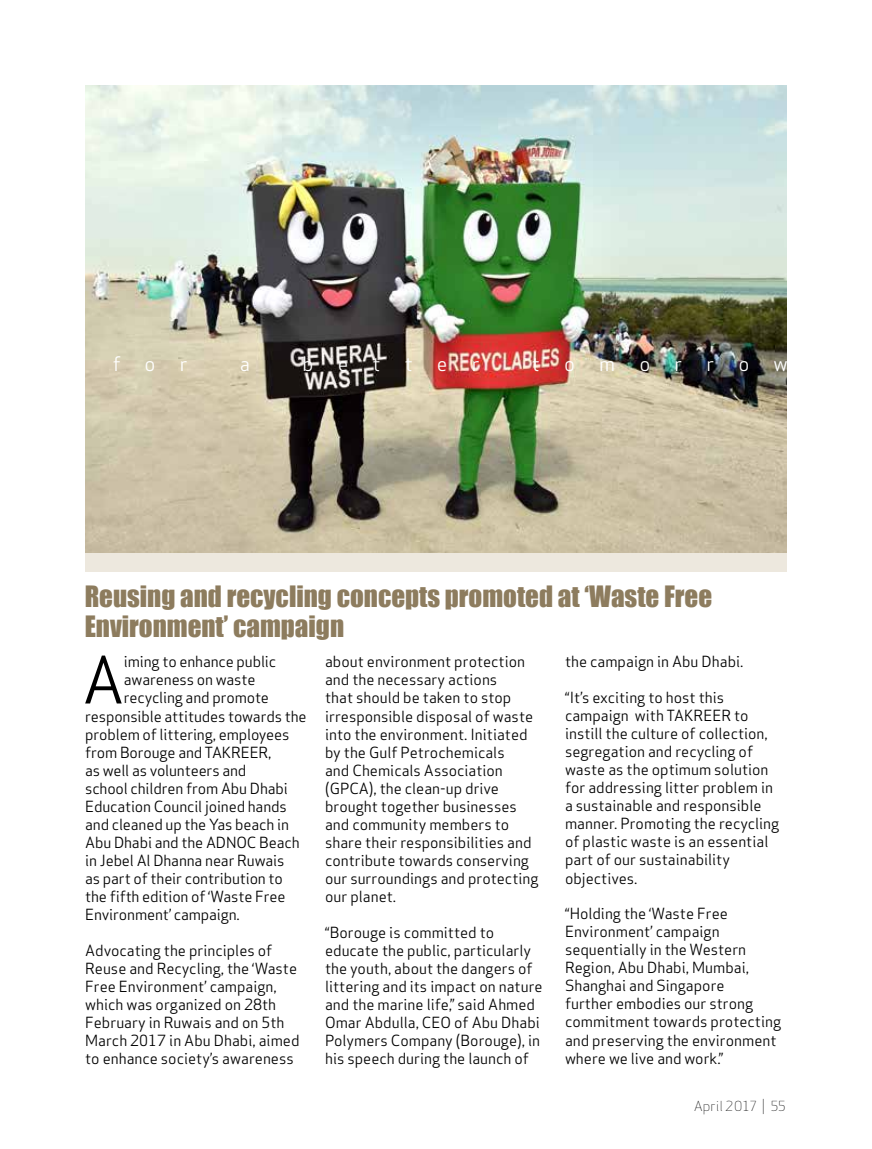
<style>
.page{position:relative;width:872px;height:1149px;background:#fff}
.page>*{position:absolute;margin:0;border:0;box-sizing:border-box;transform-origin:0 0}
.t1{font:63px "Apex Sans";color:#000}
.t2{font:27px/30px "Impact";color:#8d7c5e}
.t3{font:19.5px "Apex New";color:#fff}
.t4{font:15px/18px "Apex Sans";color:#000}
.t5{font:300 13.5px "Apex Sans";color:#000}
.s1{font-size:14.85px}
</style>
<div class="page">
<div style="left:85px;top:552px;width:702px;height:19px;background:#ede8de"></div>
<img style="left:85px;top:85px;width:702px;height:467px">
<h3 class="t3" style="left:113px;top:351px;width:9px">f</h3>
<h3 class="t3" style="left:145px;top:351px;width:12px">o</h3>
<h3 class="t3" style="left:180px;top:351px;width:9px">r</h3>
<h3 class="t3" style="left:240px;top:351px;width:11px">a</h3>
<h3 class="t3" style="left:303px;top:351px;width:12px">b</h3>
<h3 class="t3" style="left:338px;top:351px;width:11px">e</h3>
<h3 class="t3" style="left:373px;top:351px;width:9px">t</h3>
<h3 class="t3" style="left:405px;top:351px;width:9px">t</h3>
<h3 class="t3" style="left:437px;top:351px;width:11px">e</h3>
<h3 class="t3" style="left:472px;top:351px;width:9px">r</h3>
<h3 class="t3" style="left:532px;top:351px;width:9px">t</h3>
<h3 class="t3" style="left:564px;top:351px;width:12px">o</h3>
<h3 class="t3" style="left:599px;top:351px;width:17px">m</h3>
<h3 class="t3" style="left:639px;top:351px;width:12px">o</h3>
<h3 class="t3" style="left:675px;top:351px;width:9px">r</h3>
<h3 class="t3" style="left:707px;top:351px;width:9px">r</h3>
<h3 class="t3" style="left:739px;top:351px;width:12px">o</h3>
<h3 class="t3" style="left:774px;top:351px;width:15px">w</h3>
<h2 class="t2" style="left:85px;top:580px;width:629px">Reusing and recycling concepts promoted at ‘Waste Free<br>Environment’ campaign</h2>
<h1 class="t1" style="left:82px;top:628px;width:44px">A</h1>
<p class="t4" style="left:124px;top:651px;width:154px">iming to enhance public</p>
<p class="t4" style="left:124px;top:669px;width:133px">awareness on waste</p>
<p class="t4" style="left:124px;top:687px;width:147px">recycling and promote</p>
<p class="t4" style="left:85px;top:705px;width:223px">responsible attitudes towards the</p>
<p class="t4" style="left:85px;top:723px;width:206px">problem of littering, employees</p>
<p class="t4" style="left:85px;top:741px;width:188px">from Borouge and TAKREER,</p>
<p class="t4" style="left:85px;top:759px;width:163px">as well as volunteers and</p>
<p class="t4" style="left:85px;top:777px;width:204px">school children from Abu Dhabi</p>
<p class="t4" style="left:85px;top:795px;width:203px">Education Council joined hands</p>
<p class="t4" style="left:85px;top:813px;width:205px">and cleaned up the Yas beach in</p>
<p class="t4" style="left:85px;top:831px;width:216px">Abu Dhabi and the ADNOC Beach</p>
<p class="t4" style="left:85px;top:849px;width:201px">in Jebel Al Dhanna near Ruwais</p>
<p class="t4" style="left:85px;top:867px;width:199px">as part of their contribution to</p>
<p class="t4" style="left:85px;top:885px;width:202px">the fifth edition of ‘Waste Free</p>
<p class="t4" style="left:85px;top:903px;width:156px">Environment’ campaign.</p>
<p class="t4" style="left:85px;top:939px;width:216px">Advocating the principles of<br>Reuse and Recycling, the ‘Waste<br>Free Environment’ campaign, which was organized on 28th<br>February in Ruwais and on 5th<br>March 2017 in Abu Dhabi, aimed to enhance society’s awareness</p>
<p class="t4" style="left:325px;top:651px;width:215px">about environment protection and the necessary actions<br>that should be taken to stop irresponsible disposal of waste into the environment. Initiated by the Gulf Petrochemicals<br>and Chemicals Association (GPCA), the clean-up drive brought together businesses and community members to share their responsibilities and contribute towards conserving our surroundings and protecting our planet.</p>
<p class="t4" style="left:325px;top:921px;width:219px">“Borouge is committed to educate the public, particularly the youth, about the dangers of littering and its impact on nature and the marine life,” said Ahmed<br>Omar Abdulla, CEO of Abu Dhabi<br>Polymers Company (Borouge), in his speech during the launch of</p>
<p class="t4" style="left:565px;top:651px;width:180px">the campaign in Abu Dhabi.</p>
<p class="t4" style="left:565px;top:687px;width:216px">“It’s exciting to host this campaign with TAKREER to instill the culture of collection, segregation and recycling of waste as the optimum solution for addressing litter problem in a sustainable and responsible manner. Promoting the recycling of plastic waste is an essential part of our sustainability objectives.</p>
<p class="t4" style="left:565px;top:903px;width:218px">“Holding the ‘Waste Free<br>Environment’ campaign sequentially in the Western<br>Region, Abu Dhabi, Mumbai,<br>Shanghai and Singapore<br>further embodies our strong commitment towards protecting and preserving the environment where we live and work.”</p>
<p class="t5" style="left:694px;top:1097px;width:92px">April 2017 <span class="s1">|</span> 55</p>
</div>
